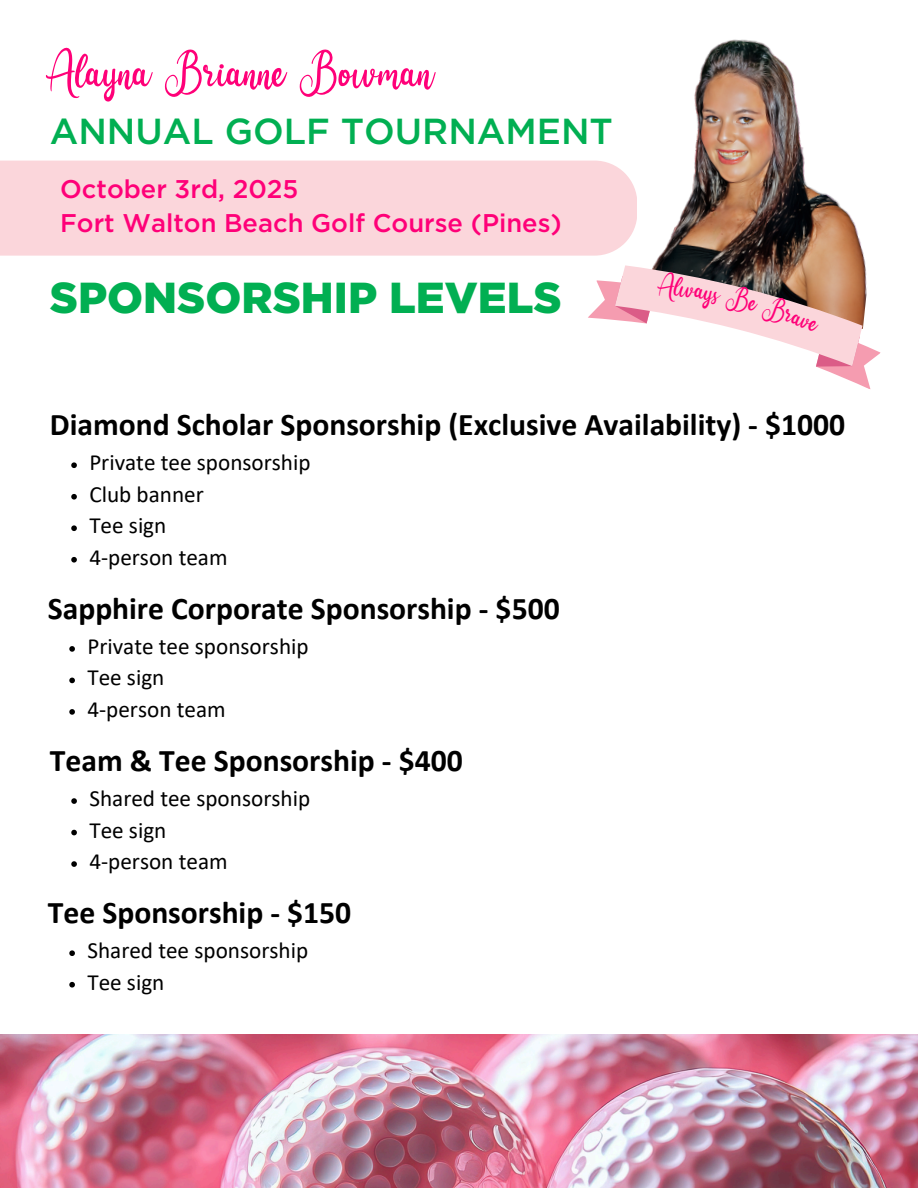
<style>
.page{position:relative;width:918px;height:1188px;background:#fff}
.page>*{position:absolute;margin:0;border:0;box-sizing:border-box;transform-origin:0 0}
.t1{font:58.35px "dearheart";color:#ff0078}
.t2{font:900 43.35px "Gotham";color:#01af52}
.t3{font:500 36.15px "Gotham";color:#01af52}
.t4{font:700 31.65px "Calibri";color:#000}
.t5{font:500 25.5px "Gotham";color:#ff0078}
.t6{font:23.25px/31.5px "Calibri";color:#000}
</style>
<div class="page">
<img style="left:658px;top:39px;width:206px;height:219px">
<div style="left:0;top:161px;width:637px;height:95px;background:#fbd6db"></div>
<img style="left:0;top:1035px;width:918px;height:153px">
<svg style="left:71px;top:462px;width:6px;height:6px"></svg>
<svg style="left:71px;top:494px;width:6px;height:6px"></svg>
<svg style="left:71px;top:525px;width:6px;height:6px"></svg>
<svg style="left:71px;top:557px;width:6px;height:6px"></svg>
<svg style="left:69px;top:646px;width:6px;height:6px"></svg>
<svg style="left:69px;top:678px;width:6px;height:5px"></svg>
<svg style="left:69px;top:709px;width:6px;height:6px"></svg>
<svg style="left:71px;top:798px;width:6px;height:6px"></svg>
<svg style="left:71px;top:830px;width:6px;height:5px"></svg>
<svg style="left:71px;top:861px;width:6px;height:6px"></svg>
<svg style="left:69px;top:950px;width:6px;height:6px"></svg>
<svg style="left:69px;top:982px;width:6px;height:6px"></svg>
<svg style="left:588px;top:258px;width:293px;height:131px"></svg>
<p class="t1" style="left:44px;top:37px;width:391px">Alayna Brianne Bowman</p>
<p class="t3" style="left:50px;top:115px;width:565px">ANNUAL GOLF TOURNAMENT</p>
<h5 class="t5" style="left:60px;top:177px;width:240px">October 3rd, 2025</h5>
<p class="t5" style="left:60px;top:212px;width:503px">Fort Walton Beach Golf Course (Pines)</p>
<p class="t2" style="left:50px;top:279px;width:513px">SPONSORSHIP LEVELS</p>
<p class="t4" style="left:50px;top:412px;width:797px">Diamond Scholar Sponsorship (Exclusive Availability) - $1000</p>
<h5 class="t6" style="left:89px;top:449px;width:223px">Private tee sponsorship</h5>
<p class="t6" style="left:89px;top:480px;width:116px">Club banner</p>
<p class="t6" style="left:89px;top:512px;width:79px">Tee sign</p>
<p class="t6" style="left:89px;top:543px;width:140px">4-person team</p>
<p class="t4" style="left:48px;top:595px;width:513px">Sapphire Corporate Sponsorship - $500</p>
<p class="t6" style="left:87px;top:632px;width:223px">Private tee sponsorship</p>
<p class="t6" style="left:87px;top:664px;width:79px">Tee sign</p>
<p class="t6" style="left:87px;top:695px;width:140px">4-person team</p>
<h3 class="t4" style="left:50px;top:747px;width:414px">Team &amp; Tee Sponsorship - $400</h3>
<p class="t6" style="left:89px;top:785px;width:222px">Shared tee sponsorship<br>Tee sign<br>4-person team</p>
<h3 class="t4" style="left:48px;top:900px;width:305px">Tee Sponsorship - $150</h3>
<p class="t6" style="left:87px;top:937px;width:222px">Shared tee sponsorship<br>Tee sign</p>
</div>
